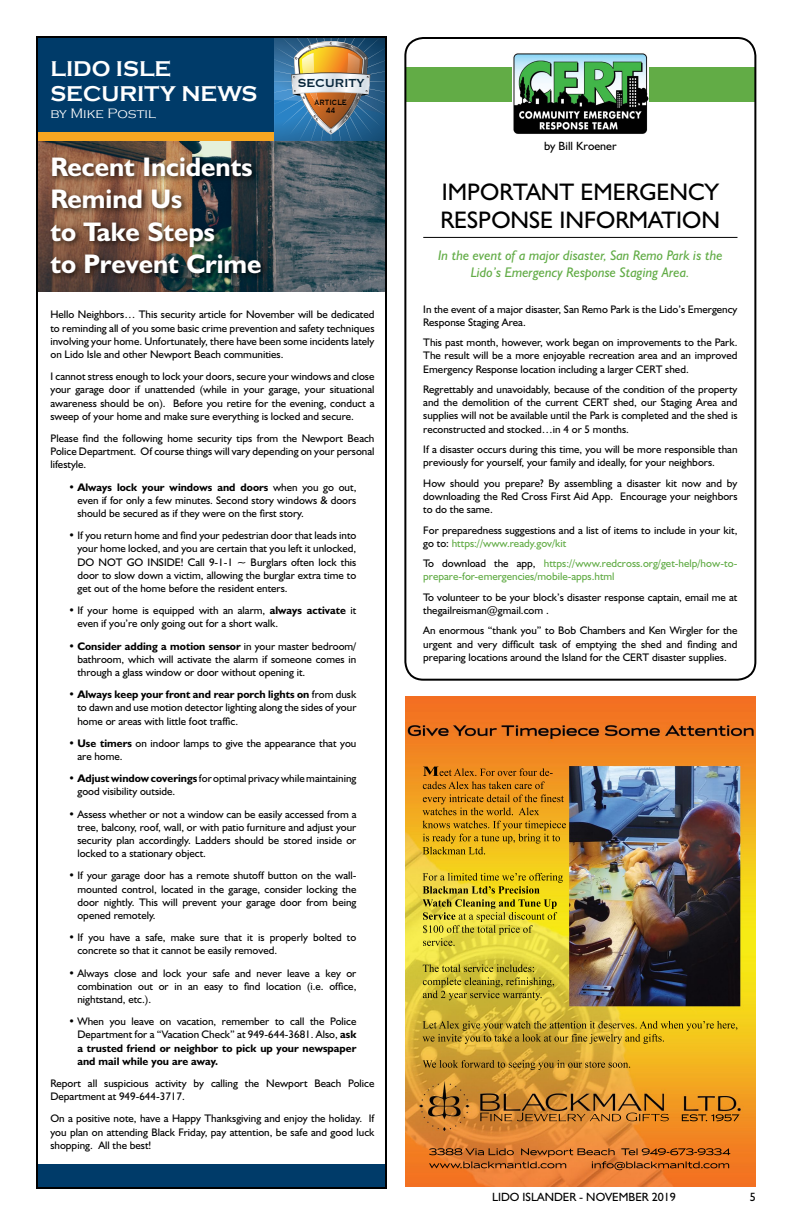
<style>
.page{position:relative;width:792px;height:1224px;background:#fff}
.page>*{position:absolute;margin:0;border:0;box-sizing:border-box;transform-origin:0 0}
.t1{font:27.9px "Copperplate";color:#fff;scale:.93 1}
.t2{font:700 27px/32.4px "Humanist 521 BT";color:#fff}
.t3{font:24px/28.8px "Humanist 521 BT";color:#000}
.t4{font:700 22px/25.2px "Copperplate Gothic";color:#fff}
.t5{font:15.2px "Copperplate";letter-spacing:-.04em;color:#06253a;scale:.93 1}
.t6{font:italic 14px/16.8px "Humanist 521 BT";color:#62ac46;text-align:center}
.t7{font:300 14px "Copperplate Gothic";color:#fff}
.t8{font:12px "Humanist 521 BT";color:#000}
.t9{font:11px/13.2px "Humanist 521 BT";color:#000;text-align:justify}
.t10{font:11px/13.2px "Humanist 521 BT";color:#62ac46}
.t11{font:10px/8px "Copperplate";color:#000;text-align:center;scale:.75 1}
.s1{font-weight:700}
.s2{color:#62ac46}
.s3{color:#000}
</style>
<div class="page">
<div style="left:405px;top:67px;width:351px;height:35px;background:#62ac46"></div>
<img style="left:39px;top:141px;width:345px;height:151px">
<img style="left:512px;top:53px;width:136px;height:81px">
<div style="left:404px;top:37px;width:352px;height:644px;border:2px solid #000;border-radius:18px"></div>
<hr style="left:423px;top:237px;width:315px;height:1px;background:#000">
<div style="left:37px;top:36px;width:350px;height:97px;background:#003b69"></div>
<div style="left:36px;top:132px;width:351px;height:9px;background:#f7a622"></div>
<div style="left:47px;top:154px;width:221px;height:127px;background:#000;opacity:.75"></div>
<img style="left:274px;top:39px;width:110px;height:102px">
<div style="left:37px;top:1165px;width:350px;height:22px;background:#003b69"></div>
<div style="left:36px;top:36px;width:351px;height:1153px;border:2px solid #000"></div>
<img style="left:405px;top:697px;width:351px;height:490px">
<img style="left:429px;top:1148px;width:237px;height:7px">
<img style="left:670px;top:1148px;width:60px;height:7px">
<img style="left:463px;top:1161px;width:206px;height:9px">
<img style="left:670px;top:1161px;width:59px;height:7px">
<img style="left:480px;top:1113px;width:189px;height:8px">
<img style="left:423px;top:767px;width:122px;height:9px">
<img style="left:432px;top:781px;width:110px;height:8px">
<img style="left:423px;top:797px;width:23px;height:7px">
<img style="left:487px;top:794px;width:59px;height:8px">
<img style="left:443px;top:808px;width:86px;height:7px">
<img style="left:423px;top:821px;width:128px;height:7px">
<img style="left:423px;top:834px;width:131px;height:7px">
<img style="left:423px;top:847px;width:60px;height:7px">
<img style="left:448px;top:873px;width:104px;height:8px">
<img style="left:443px;top:886px;width:85px;height:8px">
<img style="left:455px;top:899px;width:96px;height:8px">
<img style="left:423px;top:912px;width:134px;height:8px">
<img style="left:423px;top:925px;width:110px;height:9px">
<img style="left:425px;top:938px;width:27px;height:8px">
<img style="left:423px;top:964px;width:100px;height:8px">
<img style="left:446px;top:977px;width:94px;height:8px">
<img style="left:433px;top:990px;width:102px;height:8px">
<img style="left:439px;top:1021px;width:136px;height:7px">
<svg style="left:576px;top:1023px;width:11px;height:6px"></svg>
<img style="left:598px;top:1021px;width:124px;height:8px">
<svg style="left:423px;top:1036px;width:12px;height:6px"></svg>
<img style="left:502px;top:1034px;width:90px;height:8px">
<img style="left:606px;top:1034px;width:52px;height:8px">
<img style="left:439px;top:1060px;width:120px;height:8px">
<img style="left:589px;top:1061px;width:39px;height:7px">
<h3 class="t4" style="left:50px;top:56px;width:209px">LIDO ISLE<br>SECURITY NEWS</h3>
<p class="t7" style="left:50px;top:105px;width:107px">by Mike Postil</p>
<h3 class="t5" style="left:297px;top:73px;width:74px">SECURITY</h3>
<h1 class="t1" style="left:160px;top:84px;width:84px">NEWS</h1>
<p class="t11" style="left:314px;top:97px;width:45px">ARTICLE<br>44</p>
<h2 class="t2" style="left:50px;top:150px;width:213px">Recent Incidents<br>Remind Us<br>to Take Steps<br>to Prevent Crime</h2>
<p class="t9" style="left:50px;top:308px;width:326px">Hello Neighbors… This security article for November will be dedicated to reminding all of you some basic crime prevention and safety techniques involving your home. Unfortunately, there have been some incidents lately on Lido Isle and other Newport Beach communities.</p>
<p class="t9" style="left:50px;top:370px;width:326px">I cannot stress enough to lock your doors, secure your windows and close your garage door if unattended (while in your garage, your situational awareness should be on). Before you retire for the evening, conduct a sweep of your home and make sure everything is locked and secure.</p>
<p class="t9" style="left:50px;top:431px;width:326px">Please find the following home security tips from the Newport Beach Police Department. Of course things will vary depending on your personal lifestyle.</p>
<p class="t9" style="left:77px;top:480px;width:281px;text-indent:-9px">• <span class="s1">Always lock your windows and doors</span> when you go out, even if for only a few minutes. Second story windows &amp; doors should be secured as if they were on the first story.</p>
<p class="t9" style="left:77px;top:529px;width:281px;text-indent:-9px">• If you return home and find your pedestrian door that leads into your home locked, and you are certain that you left it unlocked, DO NOT GO INSIDE! Call 9-1-1 ~ Burglars often lock this door to slow down a victim, allowing the burglar extra time to get out of the home before the resident enters.</p>
<p class="t9" style="left:77px;top:604px;width:280px;text-indent:-9px">• If your home is equipped with an alarm, <span class="s1">always activate</span> it even if you’re only going out for a short walk.</p>
<p class="t9" style="left:77px;top:639px;width:280px;text-indent:-9px">• <span class="s1">Consider adding a motion sensor</span> in your master bedroom/ bathroom, which will activate the alarm if someone comes in through a glass window or door without opening it.</p>
<p class="t9" style="left:77px;top:688px;width:281px;text-indent:-9px">• <span class="s1">Always keep your front and rear porch lights on</span> from dusk to dawn and use motion detector lighting along the sides of your home or areas with little foot traffic.</p>
<p class="t9" style="left:77px;top:736px;width:280px;text-indent:-9px">• <span class="s1">Use timers</span> on indoor lamps to give the appearance that you are home.</p>
<p class="t9" style="left:77px;top:772px;width:280px;text-indent:-9px">• <span class="s1">Adjust window coverings</span> for optimal privacy while maintaining good visibility outside.</p>
<p class="t9" style="left:77px;top:807px;width:281px;text-indent:-9px">• Assess whether or not a window can be easily accessed from a tree, balcony, roof, wall, or with patio furniture and adjust your security plan accordingly. Ladders should be stored inside or locked to a stationary object.</p>
<p class="t9" style="left:77px;top:869px;width:281px;text-indent:-9px">• If your garage door has a remote shutoff button on the wall&shy;mounted control, located in the garage, consider locking the door nightly. This will prevent your garage door from being opened remotely.</p>
<p class="t9" style="left:77px;top:931px;width:280px;text-indent:-9px">• If you have a safe, make sure that it is properly bolted to concrete so that it cannot be easily removed.</p>
<p class="t9" style="left:77px;top:966px;width:280px;text-indent:-9px">• Always close and lock your safe and never leave a key or combination out or in an easy to find location (i.e. office, nightstand, etc.).</p>
<p class="t9" style="left:77px;top:1015px;width:280px;text-indent:-9px">• When you leave on vacation, remember to call the Police Department for a “Vacation Check” at 949-644-3681. Also, <span class="s1">ask a trusted friend or neighbor to pick up your newspaper and mail while you are away.</span></p>
<p class="t9" style="left:50px;top:1076px;width:326px">Report all suspicious activity by calling the Newport Beach Police<br>Department at 949-644-3717.</p>
<p class="t9" style="left:50px;top:1112px;width:326px">On a positive note, have a Happy Thanksgiving and enjoy the holiday. If you plan on attending Black Friday, pay attention, be safe and good luck shopping. All the best!</p>
<p class="t8" style="left:544px;top:139px;width:74px">by Bill Kroener</p>
<h3 class="t3" style="left:441px;top:177px;width:281px">IMPORTANT EMERGENCY<br>RESPONSE INFORMATION</h3>
<p class="t6" style="left:438px;top:247px;width:286px">In the event of a major disaster, San Remo Park is the<br>Lido’s Emergency Response Staging Area.</p>
<p class="t9" style="left:423px;top:302px;width:316px">In the event of a major disaster, San Remo Park is the Lido’s Emergency<br>Response Staging Area.</p>
<p class="t9" style="left:423px;top:336px;width:316px">This past month, however, work began on improvements to the Park.<br>The result will be a more enjoyable recreation area and an improved Emergency Response location including a larger CERT shed.</p>
<p class="t9" style="left:423px;top:383px;width:316px">Regrettably and unavoidably, because of the condition of the property and the demolition of the current CERT shed, our Staging Area and supplies will not be available until the Park is completed and the shed is reconstructed and stocked…in 4 or 5 months.</p>
<p class="t9" style="left:423px;top:443px;width:316px">If a disaster occurs during this time, you will be more responsible than previously for yourself, your family and ideally, for your neighbors.</p>
<p class="t9" style="left:423px;top:476px;width:316px">How should you prepare? By assembling a disaster kit now and by downloading the Red Cross First Aid App. Encourage your neighbors to do the same.</p>
<p class="t9" style="left:423px;top:523px;width:316px">For preparedness suggestions and a list of items to include in your kit, go to: <span class="s2">https://www.ready.gov/kit</span></p>
<p class="t10" style="left:423px;top:557px;width:316px"><span class="s3">To download the app,</span> https://www.redcross.org/get-help/how-to&shy;prepare-for-emergencies/mobile-apps.html</p>
<p class="t9" style="left:423px;top:590px;width:316px">To volunteer to be your block’s disaster response captain, email me at thegailreisman@gmail.com .</p>
<p class="t9" style="left:423px;top:624px;width:316px">An enormous “thank you” to Bob Chambers and Ken Wirgler for the urgent and very difficult task of emptying the shed and finding and preparing locations around the Island for the CERT disaster supplies.</p>
<p class="t8" style="left:492px;top:1190px;width:185px">LIDO ISLANDER - NOVEMBER 2019</p>
<p class="t8" style="left:750px;top:1190px;width:8px">5</p>
</div>
